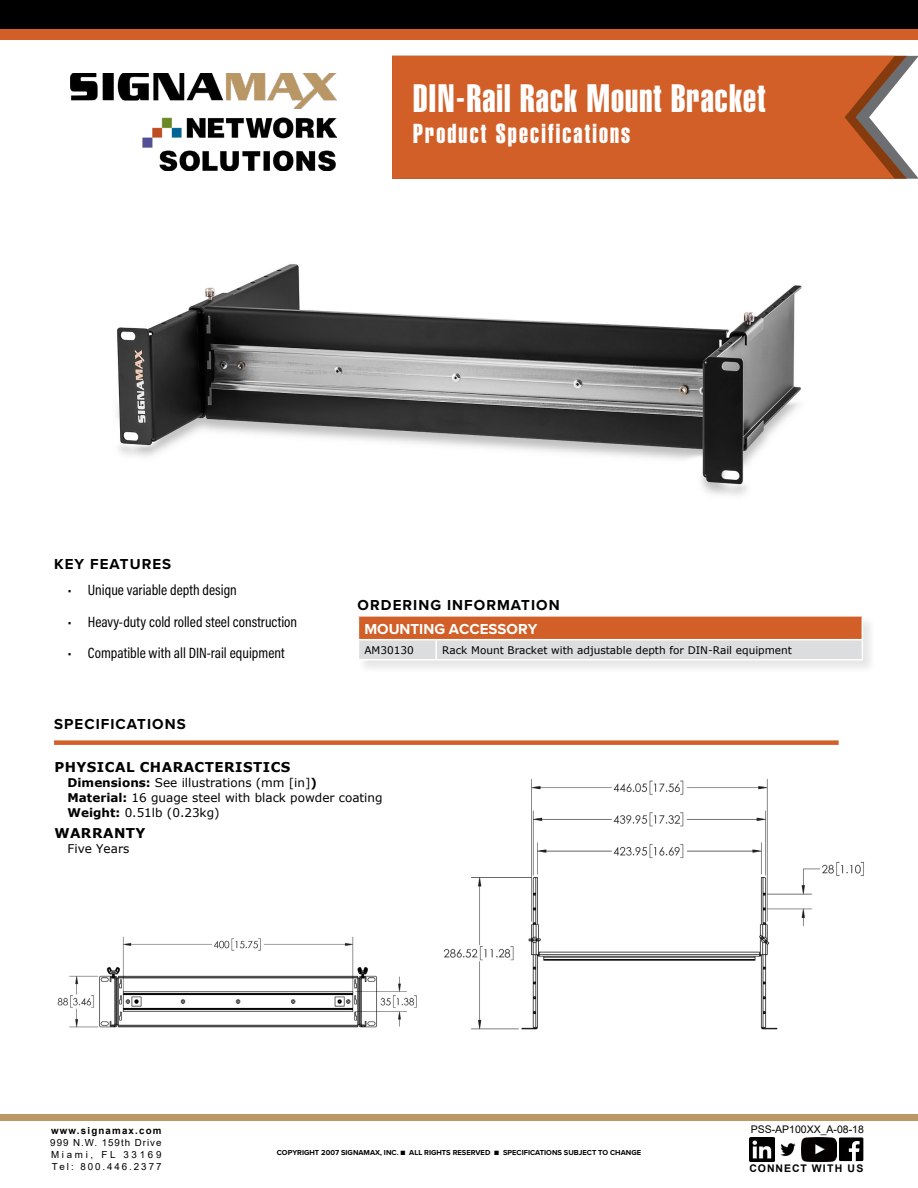
<style>
.page{position:relative;width:918px;height:1188px;background:#fff}
.page>*{position:absolute;margin:0;border:0;box-sizing:border-box;transform-origin:0 0}
.t1{font:39px "Helvetica Extra Compressed";letter-spacing:.03em;color:#fff}
.t2{font:27px "Helvetica Extra Compressed";letter-spacing:.08em;color:#fff}
.t3{font:15px "Acumin Pro Cond";color:#000}
.Specifications{font:700 15px "Proxima Nova";letter-spacing:.07em;color:#000}
.Table_Header{font:700 15px "Proxima Nova";color:#fff}
.Tittle{font:700 13.5px "Verdana";letter-spacing:.035em;color:#000}
.body{font:12px "Verdana";color:#000}
.Table_Body{font:10.5px "Verdana";color:#000}
.t4{font:10.5px "Arial";color:#000}
.t5{font:700 10.5px "Arial";letter-spacing:.09em;color:#000}
.t6{font:9.75px/12px "Arial";letter-spacing:.2em;color:#000;text-align:justify}
.t7{font:700 9.75px "Arial";letter-spacing:.12em;color:#000}
.t8{font:700 7.5px "Proxima Nova";color:#000}
.s1{font-weight:700}
</style>
<div class="page">
<div style="left:0;top:13px;width:918px;height:27px;background:#d15f27"></div>
<div style="left:0;top:0;width:918px;height:29px;background:#000"></div>
<img style="left:70px;top:73px;width:267px;height:97px">
<svg style="left:895px;top:56px;width:12px;height:123px"></svg>
<div style="left:392px;top:56px;width:503px;height:123px;background:#d15f27"></div>
<div style="left:0;top:1114px;width:918px;height:7px;background:#ba9764"></div>
<img style="left:750px;top:1137px;width:24px;height:24px">
<div style="left:839px;top:1137px;width:24px;height:24px;background:#000"></div>
<svg style="left:849px;top:1141px;width:11px;height:20px"></svg>
<img style="left:802px;top:1137px;width:34px;height:24px">
<img style="left:780px;top:1143px;width:16px;height:14px">
<img style="left:117px;top:264px;width:685px;height:232px">
<div style="left:357px;top:615px;width:520px;height:59px;background:#f2f2f2"></div>
<hr style="left:358px;top:615px;width:78px;height:2px;background:#fff">
<hr style="left:436px;top:615px;width:427px;height:2px;background:#fff">
<svg style="left:358px;top:617px;width:505px;height:43px;background:#d89f83"></svg>
<div style="left:54px;top:740px;width:785px;height:5px;background:#d15f27"></div>
<img style="left:57px;top:936px;width:360px;height:92px">
<img style="left:444px;top:778px;width:420px;height:252px">
<h1 class="t1" style="left:413px;top:75px;width:354px">DIN-Rail Rack Mount Bracket</h1>
<h2 class="t2" style="left:413px;top:118px;width:219px">Product Specifications</h2>
<p class="Specifications" style="left:54px;top:553px;width:119px">KEY FEATURES</p>
<p class="t3" style="left:68px;top:580px;width:171px">• Unique variable depth design</p>
<p class="t3" style="left:68px;top:612px;width:231px">• Heavy-duty cold rolled steel construction</p>
<p class="t3" style="left:68px;top:643px;width:218px">• Compatible with all DIN-rail equipment</p>
<p class="Specifications" style="left:54px;top:712px;width:133px">SPECIFICATIONS</p>
<p class="Specifications" style="left:358px;top:594px;width:204px">ORDERING INFORMATION</p>
<p class="Table_Header" style="left:364px;top:618px;width:174px">MOUNTING ACCESSORY</p>
<p class="Table_Body" style="left:364px;top:643px;width:51px">AM30130</p>
<p class="Table_Body" style="left:442px;top:643px;width:351px">Rack Mount Bracket with adjustable depth for DIN-Rail equipment</p>
<p class="Tittle" style="left:54px;top:757px;width:238px">PHYSICAL CHARACTERISTICS</p>
<p class="body" style="left:68px;top:774px;width:251px"><span class="s1">Dimensions:</span> See illustrations (mm [in]<span class="s1">)</span></p>
<p class="body" style="left:68px;top:789px;width:317px"><span class="s1">Material:</span> 16 guage steel with black powder coating</p>
<p class="body" style="left:68px;top:804px;width:154px"><span class="s1">Weight:</span> 0.51lb (0.23kg)</p>
<p class="Tittle" style="left:54px;top:824px;width:93px">WARRANTY</p>
<p class="body" style="left:68px;top:841px;width:63px">Five Years</p>
<p class="t7" style="left:51px;top:1124px;width:112px">www.signamax.com</p>
<p class="t4" style="left:751px;top:1122px;width:115px">PSS-AP100XX_A-08-18</p>
<p class="t6" style="left:50px;top:1136px;width:113px">999 N.W. 159th Drive Miami, FL 33169<br>Tel: 800.446.2377</p>
<p class="t8" style="left:277px;top:1147px;width:366px">COPYRIGHT 2007 SIGNAMAX, INC. ■ ALL RIGHTS RESERVED ■ SPECIFICATIONS SUBJECT TO CHANGE</p>
<p class="t5" style="left:749px;top:1160px;width:116px">CONNECT WITH US</p>
</div>
